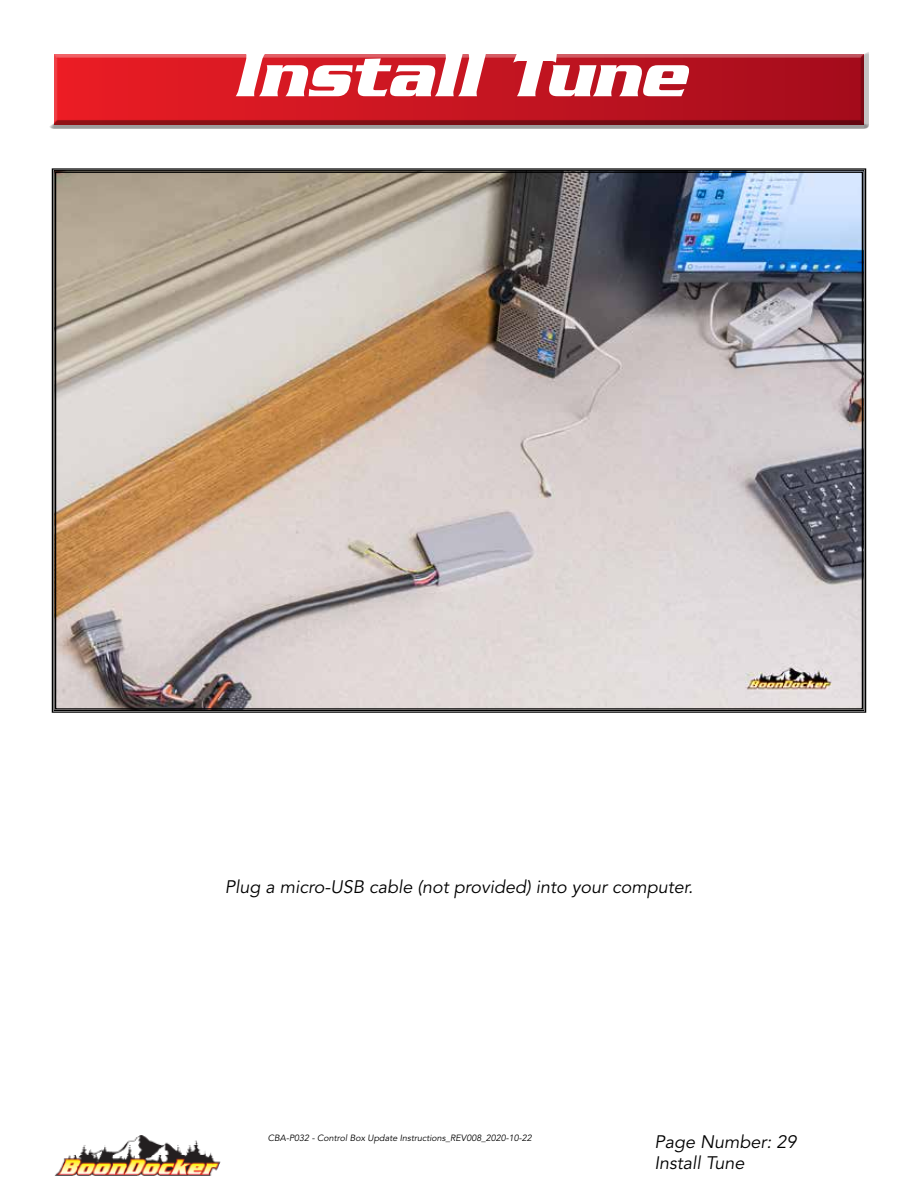
<style>
.page{position:relative;width:918px;height:1188px;background:#fff}
.page>*{position:absolute;margin:0;border:0;box-sizing:border-box;transform-origin:0 0}
.t1{font:italic 700 66px "Serpentine";color:#fff}
.t2{font:italic 18px/21.6px "Avenir LT Std";color:#000}
.t3{font:italic 9px "Avenir LT Std";color:#000}
</style>
<div class="page">
<img style="left:55px;top:1135px;width:165px;height:40px">
<img style="left:51px;top:168px;width:816px;height:545px">
<div style="left:49px;top:51px;width:820px;height:78px;background:#000;opacity:.75"></div>
<h1 class="t1" style="left:232px;top:37px;width:455px">Install Tune</h1>
<p class="t2" style="left:225px;top:876px;width:470px">Plug a micro-USB cable (not provided) into your computer.</p>
<p class="t3" style="left:268px;top:1133px;width:266px">CBA-P032 - Control Box Update Instructions_REV008_2020-10-22</p>
<p class="t2" style="left:654px;top:1131px;width:144px">Page Number: 29<br>Install Tune</p>
</div>
